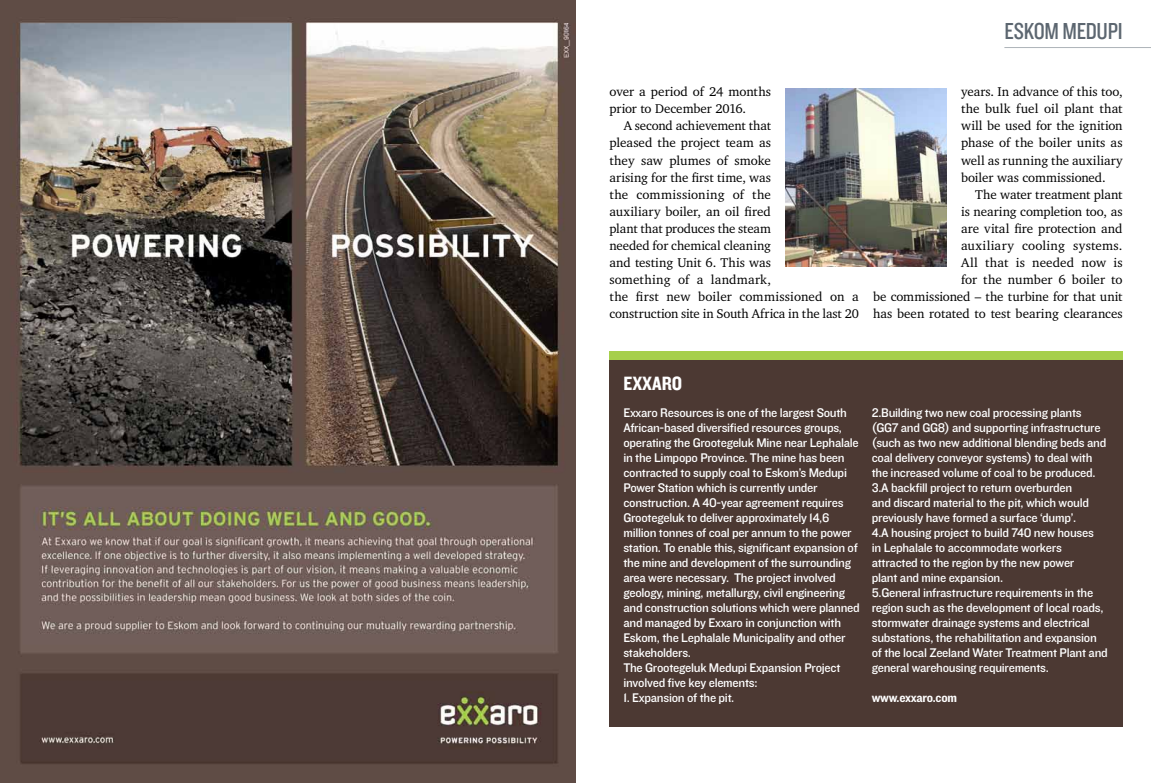
<style>
.page{position:relative;width:1151px;height:783px;background:#fff}
.page>*{position:absolute;margin:0;border:0;box-sizing:border-box;transform-origin:0 0}
.t1{font:24px "Knockout HTF29 Junior Liteweight";letter-spacing:-.01em;color:#5c6670}
.t2{font:20px "Knockout HTF50 Welterweight";color:#fff}
.t3{font:13px/15px "Knockout HTF31 Junior Middlewt";letter-spacing:-.02em;color:#fff}
.t4{font:13px/17px "Charter IT Cby BT";color:#000}
.t5{font:13px "Knockout HTF51 Middleweight";letter-spacing:-.02em;color:#fff}
</style>
<div class="page">
<div style="left:609px;top:356px;width:513px;height:370px;background:#4c3933"></div>
<div style="left:609px;top:351px;width:513px;height:9px;background:#a6cf4b"></div>
<img style="left:0;top:0;width:575px;height:782px">
<hr style="left:1004px;top:47px;width:147px;height:1px;background:#adb3b8">
<img style="left:785px;top:88px;width:162px;height:178px">
<h1 class="t1" style="left:1005px;top:18px;width:119px">ESKOM MEDUPI</h1>
<p class="t4" style="left:609px;top:83px;width:163px">over a period of 24 months prior to December 2016.</p>
<p class="t4" style="left:609px;top:117px;width:251px;text-indent:14px">A second achievement that<br>pleased the project team as<br>they saw plumes of smoke<br>arising for the first time, was<br>the commissioning of the<br>auxiliary boiler, an oil fired<br>plant that produces the steam<br>needed for chemical cleaning<br>and testing Unit 6. This was<br>something of a landmark,<br>the first new boiler commissioned on a construction site in South Africa in the last 20</p>
<p class="t4" style="left:961px;top:83px;width:163px;text-align:justify">years. In advance of this too, the bulk fuel oil plant that will be used for the ignition phase of the boiler units as well as running the auxiliary boiler was commissioned.</p>
<p class="t4" style="left:873px;top:185px;width:251px;text-align:right">The water treatment plant<br>is nearing completion too, as<br>are vital fire protection and<br>auxiliary cooling systems.<br>All that is needed now is<br>for the number 6 boiler to<br>be commissioned – the turbine for that unit has been rotated to test bearing clearances</p>
<h2 class="t2" style="left:623px;top:373px;width:60px">EXXARO</h2>
<p class="t3" style="left:623px;top:405px;width:238px">Exxaro Resources is one of the largest South African-based diversified resources groups, operating the Grootegeluk Mine near Lephalale in the Limpopo Province. The mine has been contracted to supply coal to Eskom’s Medupi Power Station which is currently under construction. A 40-year agreement requires Grootegeluk to deliver approximately 14,6 million tonnes of coal per annum to the power station. To enable this, significant expansion of the mine and development of the surrounding area were necessary. The project involved geology, mining, metallurgy, civil engineering and construction solutions which were planned and managed by Exxaro in conjunction with Eskom, the Lephalale Municipality and other stakeholders.<br>The Grootegeluk Medupi Expansion Project involved five key elements:</p>
<p class="t3" style="left:623px;top:690px;width:112px">1. Expansion of the pit.</p>
<p class="t3" style="left:872px;top:405px;width:237px">2.Building two new coal processing plants (GG7 and GG8) and supporting infrastructure (such as two new additional blending beds and coal delivery conveyor systems) to deal with the increased volume of coal to be produced.<br>3.A backfill project to return overburden<br>and discard material to the pit, which would previously have formed a surface ‘dump’.<br>4.A housing project to build 740 new houses<br>in Lephalale to accommodate workers attracted to the region by the new power<br>plant and mine expansion.<br>5.General infrastructure requirements in the region such as the development of local roads, stormwater drainage systems and electrical substations, the rehabilitation and expansion of the local Zeeland Water Treatment Plant and general warehousing requirements.</p>
<p class="t5" style="left:872px;top:690px;width:87px">www.exxaro.com</p>
</div>
